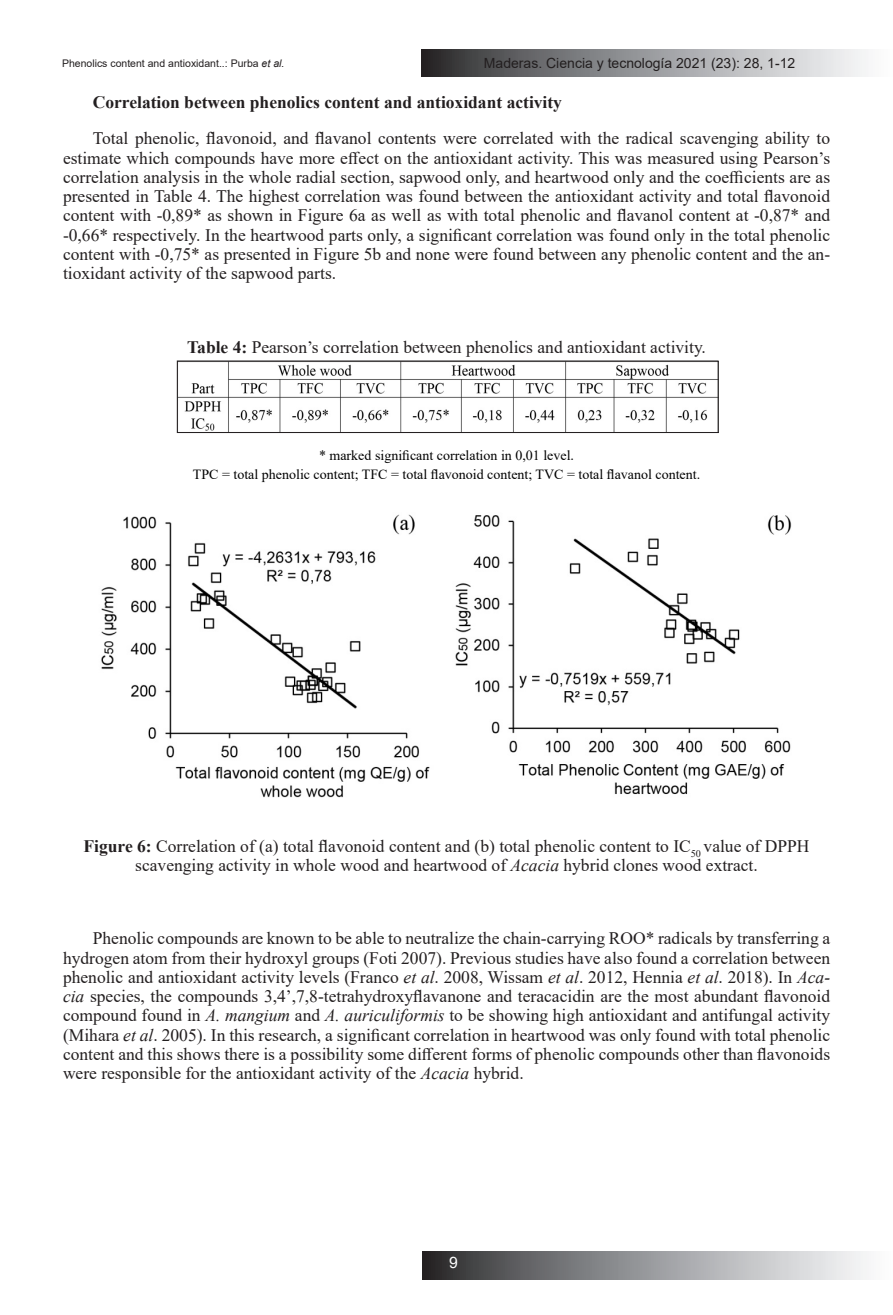
<style>
.page{position:relative;width:893px;height:1315px;background:#fff}
.page>*{position:absolute;margin:0;border:0;box-sizing:border-box;transform-origin:0 0}
.t1{font:17.5px/19.2px "Times New Roman";color:#231f20;text-align:justify}
.t2{font:700 17.5px "Times New Roman";color:#231f20}
.t3{font:15.75px "Arial";color:#fff}
.t4{font:14px/19.2px "Times New Roman";color:#000;text-align:center}
.t5{font:14px "Arial";color:#231f20}
.t6{font:10.5px "Arial";color:#231f20}
.s1{font-style:italic}
.s2{font-weight:700}
</style>
<div class="page">
<svg style="left:422px;top:49px;width:444px;height:28px"></svg>
<svg style="left:423px;top:1252px;width:444px;height:27px"></svg>
<img style="left:179px;top:363px;width:537px;height:68px">
<div style="left:177px;top:361px;width:541px;height:72px;border:1px solid #231f20"></div>
<img style="left:101px;top:514px;width:691px;height:284px">
<p class="t6" style="left:62px;top:56px;width:224px">Phenolics content and antioxidant..: Purba <span class="s1">et al.</span></p>
<p class="t5" style="left:484px;top:53px;width:313px">Maderas. Ciencia y tecnología 2021 (23): 28, 1-12</p>
<p class="t2" style="left:93px;top:89px;width:471px">Correlation between phenolics content and antioxidant activity</p>
<p class="t1" style="left:63px;top:128px;width:769px;text-indent:30px">Total phenolic, flavonoid, and flavanol contents were correlated with the radical scavenging ability to estimate which compounds have more effect on the antioxidant activity. This was measured using Pearson’s correlation analysis in the whole radial section, sapwood only, and heartwood only and the coefficients are as presented in Table 4. The highest correlation was found between the antioxidant activity and total flavonoid content with -0,89* as shown in Figure 6a as well as with total phenolic and flavanol content at -0,87* and -0,66* respectively. In the heartwood parts only, a significant correlation was found only in the total phenolic content with -0,75* as presented in Figure 5b and none were found between any phenolic content and the an&shy;tioxidant activity of the sapwood parts.</p>
<p class="t1" style="left:187px;top:337px;width:520px"><span class="s2">Table 4:</span> Pearson’s correlation between phenolics and antioxidant activity.</p>
<p class="t4" style="left:193px;top:445px;width:509px">* marked significant correlation in 0,01 level.<br>TPC = total phenolic content; TFC = total flavonoid content; TVC = total flavanol content.</p>
<p class="t1" style="left:84px;top:835px;width:727px;text-align:center"><span class="s2">Figure 6:</span> Correlation of (a) total flavonoid content and (b) total phenolic content to IC<sub>50</sub> value of DPPH scavenging activity in whole wood and heartwood of <span class="s1">Acacia</span> hybrid clones wood extract.</p>
<p class="t1" style="left:63px;top:928px;width:769px;text-indent:30px">Phenolic compounds are known to be able to neutralize the chain-carrying ROO* radicals by transferring a hydrogen atom from their hydroxyl groups (Foti 2007). Previous studies have also found a correlation between phenolic and antioxidant activity levels (Franco <span class="s1">et al</span>. 2008, Wissam <span class="s1">et al</span>. 2012, Hennia <span class="s1">et al</span>. 2018). In <span class="s1">Aca&shy;cia</span> species, the compounds 3,4’,7,8-tetrahydroxyflavanone and teracacidin are the most abundant flavonoid compound found in <span class="s1">A. mangium</span> and <span class="s1">A. auriculiformis</span> to be showing high antioxidant and antifungal activity (Mihara <span class="s1">et al</span>. 2005). In this research, a significant correlation in heartwood was only found with total phenolic content and this shows there is a possibility some different forms of phenolic compounds other than flavonoids were responsible for the antioxidant activity of the <span class="s1">Acacia</span> hybrid.</p>
<p class="t3" style="left:449px;top:1252px;width:10px">9</p>
</div>
